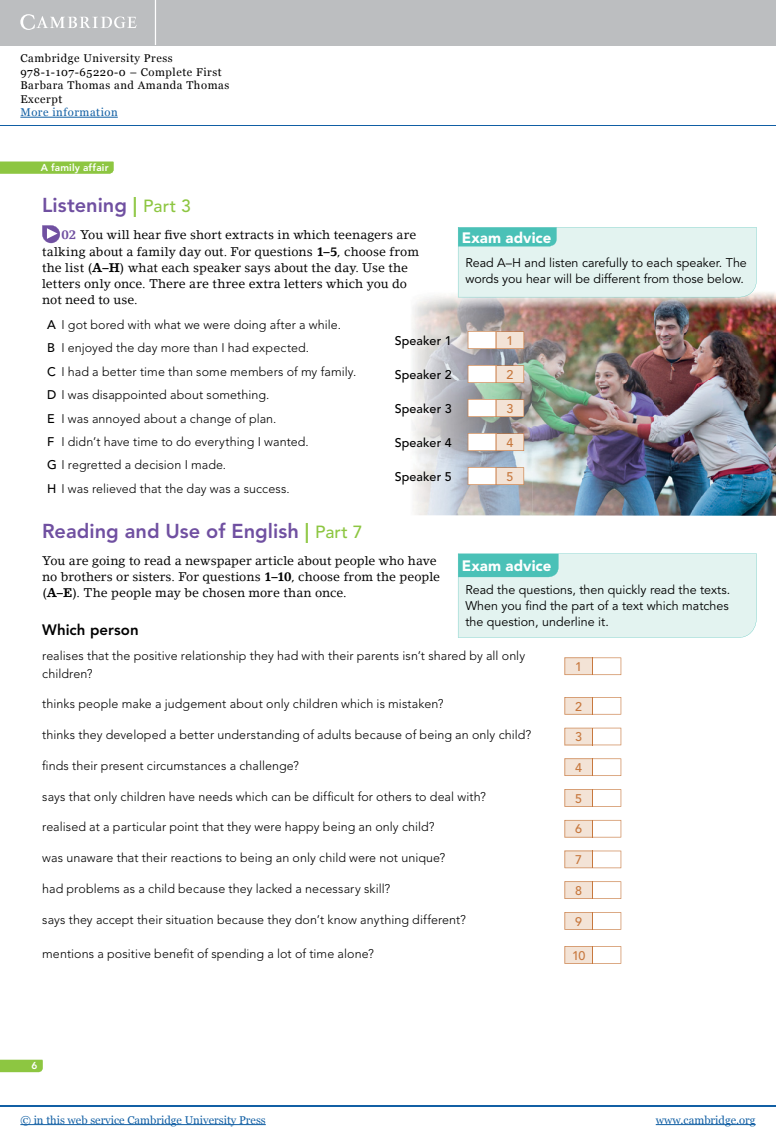
<style>
.page{position:relative;width:776px;height:1144px;background:#fff}
.page>*{position:absolute;margin:0;border:0;box-sizing:border-box;transform-origin:0 0}
.t1{font:800 20px "Avenir LT Std";color:#7050a1}
.t2{font:900 15px "Avenir LT Std";letter-spacing:.005em;color:#fff}
.t3{font:800 15px "Avenir LT Std";letter-spacing:.005em;color:#000}
.t4{font:300 12.5px/23.4px "Avenir LT Std";letter-spacing:.005em;color:#000}
.t5{font:12.5px/16.2px "Lino Letter Std";color:#000}
.t6{font:12.5px/16.2px "Avenir LT Std";color:#000}
.t7{font:500 12.5px "Avenir LT Std";letter-spacing:.01em;color:#000}
.t8{font:500 12.5px "Avenir LT Std";color:#c7783e}
.t9{font:11.25px/13.4px "Georgia";letter-spacing:.05em;color:#000}
.t10{font:11.25px "Georgia";color:#115fa4}
.t11{font:11.25px "Georgia";letter-spacing:.05em;color:#115fa4}
.t12{font:800 10px "Avenir LT Std";letter-spacing:.02em;color:#fff}
.s1{color:#8dc641}
.s2{font-weight:500;font-size:17.5px;color:#8dc641}
.s3{font-weight:700;color:#7050a1}
.s4{font-weight:700}
.s5{font-weight:500}
</style>
<div class="page">
<div style="left:0;top:0;width:776px;height:45px;background:#bcbec0"></div>
<hr style="left:155px;top:0;width:1px;height:45px;background:#fff">
<svg style="left:20px;top:14px;width:117px;height:16px"></svg>
<hr style="left:20px;top:117px;width:98px;height:1px;background:#115fa4">
<hr style="left:0;top:125px;width:776px;height:1px;background:#115fa4">
<hr style="left:0;top:1104px;width:776px;height:1px;background:#115fa4">
<hr style="left:20px;top:1124px;width:246px;height:1px;background:#115fa4">
<hr style="left:656px;top:1124px;width:100px;height:1px;background:#115fa4">
<img style="left:412px;top:292px;width:364px;height:223px">
<svg style="left:42px;top:225px;width:18px;height:18px"></svg>
<svg style="left:468px;top:331px;width:56px;height:18px"></svg>
<svg style="left:468px;top:365px;width:56px;height:18px"></svg>
<svg style="left:468px;top:399px;width:56px;height:18px"></svg>
<svg style="left:468px;top:433px;width:56px;height:18px"></svg>
<svg style="left:468px;top:467px;width:56px;height:18px"></svg>
<svg style="left:565px;top:657px;width:56px;height:18px"></svg>
<svg style="left:565px;top:697px;width:56px;height:17px"></svg>
<svg style="left:565px;top:727px;width:56px;height:18px"></svg>
<svg style="left:565px;top:758px;width:56px;height:17px"></svg>
<svg style="left:565px;top:789px;width:56px;height:17px"></svg>
<svg style="left:565px;top:819px;width:56px;height:18px"></svg>
<svg style="left:565px;top:850px;width:56px;height:18px"></svg>
<svg style="left:565px;top:881px;width:56px;height:17px"></svg>
<svg style="left:565px;top:912px;width:56px;height:17px"></svg>
<svg style="left:565px;top:946px;width:56px;height:17px"></svg>
<svg style="left:458px;top:227px;width:299px;height:70px;background:#d4eeea"></svg>
<svg style="left:458px;top:553px;width:299px;height:84px;background:#d4eeea"></svg>
<svg style="left:0;top:162px;width:113px;height:11px"></svg>
<svg style="left:0;top:1059px;width:43px;height:12px"></svg>
<p class="t9" style="left:20px;top:52px;width:210px">Cambridge University Press<br>978-1-107-65220-0 – Complete First<br>Barbara Thomas and Amanda Thomas<br>Excerpt</p>
<p class="t11" style="left:20px;top:106px;width:99px">More information</p>
<p class="t12" style="left:41px;top:162px;width:69px">A family affair</p>
<h1 class="t1" style="left:42px;top:193px;width:150px">Listening <span class="s1">|</span> <span class="s2">Part 3</span></h1>
<p class="t5" style="left:42px;top:227px;width:378px;text-indent:19px"><span class="s3">02</span> You will hear ve short extracts in which teenagers are talking about a family day out. For questions <span class="s4">1–5</span>, choose from the list (<span class="s4">A–H</span>) what each speaker says about the day. Use the letters only once. There are three extra letters which you do not need to use.</p>
<p class="t4" style="left:47px;top:313px;width:311px"><span class="s5">A</span> I got bored with what we were doing after a while.<br><span class="s5">B</span> I enjoyed the day more than I had expected.<br><span class="s5">C</span> I had a better time than some members of my family.<br><span class="s5">D</span> I was disappointed about something.<br><span class="s5">E</span> I was annoyed about a change of plan.<br><span class="s5">F</span> I didn’t have time to do everything I wanted.<br><span class="s5">G</span> I regretted a decision I made.<br><span class="s5">H</span> I was relieved that the day was a success.</p>
<p class="t2" style="left:462px;top:228px;width:91px">Exam advice</p>
<p class="t6" style="left:465px;top:255px;width:283px">Read A–H and listen carefully to each speaker. The words you hear will be different from those below.</p>
<p class="t7" style="left:395px;top:333px;width:59px">Speaker 1</p>
<p class="t8" style="left:506px;top:333px;width:8px">1</p>
<p class="t7" style="left:395px;top:367px;width:59px">Speaker 2</p>
<p class="t8" style="left:506px;top:367px;width:8px">2</p>
<p class="t7" style="left:395px;top:401px;width:59px">Speaker 3</p>
<p class="t8" style="left:506px;top:401px;width:8px">3</p>
<p class="t7" style="left:395px;top:435px;width:59px">Speaker 4</p>
<p class="t8" style="left:506px;top:435px;width:8px">4</p>
<p class="t7" style="left:395px;top:469px;width:59px">Speaker 5</p>
<p class="t8" style="left:506px;top:469px;width:8px">5</p>
<h1 class="t1" style="left:42px;top:519px;width:322px">Reading and Use of English <span class="s1">|</span> <span class="s2">Part 7</span></h1>
<p class="t5" style="left:42px;top:552px;width:399px">You are going to read a newspaper article about people who have no brothers or sisters. For questions <span class="s4">1–10</span>, choose from the people (<span class="s4">A–E</span>). The people may be chosen more than once.</p>
<p class="t3" style="left:42px;top:621px;width:98px">Which person</p>
<p class="t4" style="left:42px;top:647px;width:485px;line-height:17.5px">realises that the positive relationship they had with their parents isn’t shared by all only children?</p>
<p class="t8" style="left:575px;top:659px;width:8px">1</p>
<p class="t4" style="left:42px;top:692px;width:403px">thinks people make a judgement about only children which is mistaken?</p>
<p class="t8" style="left:575px;top:698px;width:8px">2</p>
<p class="t4" style="left:42px;top:723px;width:491px">thinks they developed a better understanding of adults because of being an only child?</p>
<p class="t8" style="left:575px;top:729px;width:8px">3</p>
<p class="t4" style="left:42px;top:753px;width:258px">finds their present circumstances a challenge?</p>
<p class="t8" style="left:575px;top:760px;width:8px">4</p>
<p class="t4" style="left:42px;top:784px;width:445px">says that only children have needs which can be difficult for others to deal with?</p>
<p class="t8" style="left:575px;top:791px;width:8px">5</p>
<p class="t4" style="left:42px;top:815px;width:394px">realised at a particular point that they were happy being an only child?</p>
<p class="t8" style="left:575px;top:821px;width:8px">6</p>
<p class="t4" style="left:42px;top:846px;width:405px">was unaware that their reactions to being an only child were not unique?</p>
<p class="t8" style="left:575px;top:852px;width:8px">7</p>
<p class="t4" style="left:42px;top:876px;width:350px">had problems as a child because they lacked a necessary skill?</p>
<p class="t8" style="left:575px;top:883px;width:8px">8</p>
<p class="t4" style="left:42px;top:907px;width:425px">says they accept their situation because they don’t know anything different?</p>
<p class="t8" style="left:575px;top:913px;width:8px">9</p>
<p class="t4" style="left:42px;top:941px;width:333px">mentions a positive benefit of spending a lot of time alone?</p>
<p class="t8" style="left:572px;top:947px;width:15px">10</p>
<p class="t2" style="left:462px;top:556px;width:91px">Exam advice</p>
<p class="t6" style="left:465px;top:581px;width:266px;text-align:justify">Read the questions, then quickly read the texts.<br>When you find the part of a text which matches the question, underline it.</p>
<p class="t12" style="left:31px;top:1059px;width:7px">6</p>
<p class="t10" style="left:20px;top:1113px;width:247px">© in this web service Cambridge University Press</p>
<p class="t10" style="left:656px;top:1113px;width:101px">www.cambridge.org</p>
</div>
